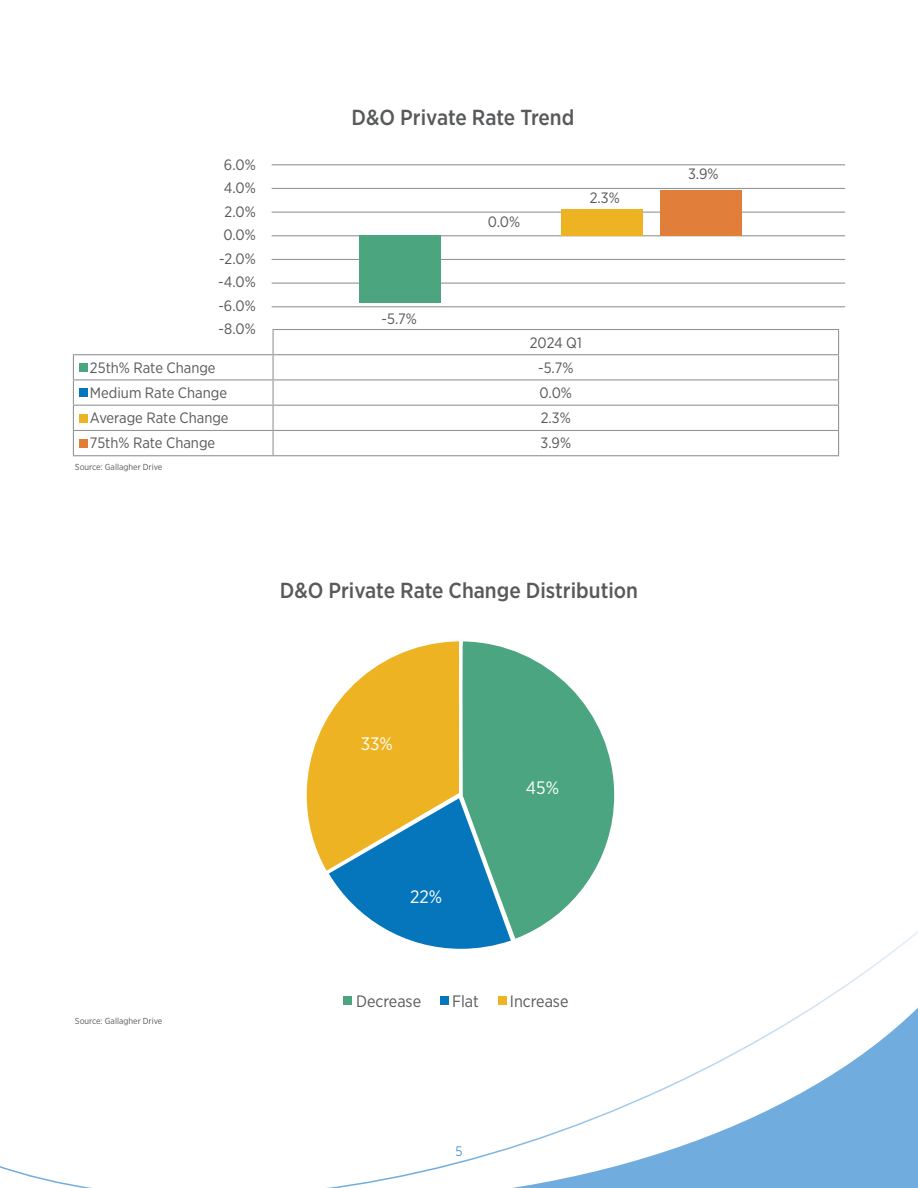
<style>
.page{position:relative;width:918px;height:1188px;background:#fff}
.page>*{position:absolute;margin:0;border:0;box-sizing:border-box;transform-origin:0 0}
.t1{font:500 21.75px "Gotham Narrow";color:#58595b}
.t2{font:18px "Gotham Narrow";color:#fff}
.t3{font:16.5px "Gotham Narrow";color:#58595b}
.t4{font:15px/23.5px "Gotham Narrow";color:#58595b;text-align:center}
.t5{font:300 13.5px "Gotham Narrow";color:#0075bc}
.t6{font:8.7px "Gotham Narrow";color:#58595b}
</style>
<div class="page">
<svg style="left:0;top:931px;width:918px;height:257px"></svg>
<hr style="left:272px;top:164px;width:573px;height:1px;background:#949698">
<hr style="left:272px;top:212px;width:573px;height:1px;background:#949698">
<hr style="left:272px;top:306px;width:573px;height:1px;background:#949698">
<hr style="left:272px;top:188px;width:573px;height:1px;background:#949698">
<hr style="left:272px;top:235px;width:573px;height:1px;background:#949698">
<hr style="left:272px;top:259px;width:573px;height:1px;background:#949698">
<hr style="left:272px;top:283px;width:573px;height:1px;background:#949698">
<div style="left:660px;top:190px;width:82px;height:46px;background:#e07e3a"></div>
<div style="left:561px;top:209px;width:81px;height:27px;background:#eeb323"></div>
<div style="left:360px;top:236px;width:81px;height:67px;background:#4ba680"></div>
<hr style="left:273px;top:329px;width:566px;height:1px;background:#949698">
<hr style="left:73px;top:354px;width:200px;height:1px;background:#949698">
<hr style="left:273px;top:354px;width:566px;height:1px;background:#949698">
<hr style="left:73px;top:379px;width:200px;height:1px;background:#949698">
<hr style="left:273px;top:379px;width:566px;height:1px;background:#949698">
<hr style="left:73px;top:405px;width:200px;height:1px;background:#949698">
<hr style="left:273px;top:405px;width:566px;height:1px;background:#949698">
<hr style="left:73px;top:430px;width:200px;height:1px;background:#949698">
<svg style="left:73px;top:355px;width:1px;height:100px"></svg>
<hr style="left:273px;top:430px;width:566px;height:1px;background:#949698">
<svg style="left:273px;top:330px;width:1px;height:125px"></svg>
<svg style="left:838px;top:330px;width:1px;height:125px"></svg>
<hr style="left:73px;top:455px;width:200px;height:1px;background:#949698">
<hr style="left:273px;top:455px;width:566px;height:1px;background:#949698">
<div style="left:79px;top:363px;width:8px;height:8px;background:#4ba580"></div>
<div style="left:79px;top:389px;width:8px;height:8px;background:#0576bc"></div>
<div style="left:79px;top:414px;width:8px;height:9px;background:#eeb222"></div>
<div style="left:79px;top:439px;width:8px;height:8px;background:#e27f37"></div>
<svg style="left:511px;top:650px;width:103px;height:289px;fill:#4ba580"></svg>
<svg style="left:307px;top:641px;width:204px;height:308px"></svg>
<div style="left:343px;top:996px;width:9px;height:9px;background:#4ba580"></div>
<div style="left:440px;top:996px;width:8px;height:9px;background:#0576bc"></div>
<div style="left:498px;top:996px;width:8px;height:9px;background:#edb322"></div>
<h1 class="t1" style="left:352px;top:104px;width:224px">D&amp;O Private Rate Trend</h1>
<p class="t4" style="left:218px;top:153px;width:39px">6.0%<br>4.0%<br>2.0%<br>0.0% -2.0% -4.0% -6.0% -8.0%</p>
<p class="t4" style="left:688px;top:162px;width:32px">3.9%</p>
<p class="t4" style="left:590px;top:185px;width:32px">2.3%</p>
<p class="t4" style="left:488px;top:210px;width:34px">0.0%</p>
<p class="t4" style="left:382px;top:306px;width:37px">-5.7%</p>
<p class="t4" style="left:530px;top:330px;width:53px">2024 Q1</p>
<p class="t4" style="left:90px;top:355px;width:127px">25th% Rate Change</p>
<p class="t4" style="left:538px;top:355px;width:37px">-5.7%</p>
<p class="t4" style="left:90px;top:381px;width:139px">Medium Rate Change</p>
<p class="t4" style="left:540px;top:381px;width:34px">0.0%</p>
<p class="t4" style="left:90px;top:406px;width:140px">Average Rate Change</p>
<p class="t4" style="left:541px;top:406px;width:32px">2.3%</p>
<p class="t4" style="left:90px;top:431px;width:127px">75th% Rate Change</p>
<p class="t4" style="left:541px;top:431px;width:32px">3.9%</p>
<p class="t6" style="left:75px;top:461px;width:89px">Source: Gallagher Drive</p>
<p class="t6" style="left:75px;top:1016px;width:89px">Source: Gallagher Drive</p>
<h1 class="t1" style="left:280px;top:576px;width:360px">D&amp;O Private Rate Change Distribution</h1>
<p class="t2" style="left:361px;top:733px;width:34px">33%</p>
<p class="t2" style="left:410px;top:885px;width:33px">22%</p>
<p class="t2" style="left:526px;top:776px;width:35px">45%</p>
<p class="t3" style="left:356px;top:991px;width:67px">Decrease</p>
<p class="t3" style="left:452px;top:991px;width:28px">Flat</p>
<p class="t3" style="left:510px;top:991px;width:60px">Increase</p>
<p class="t5" style="left:455px;top:1143px;width:9px">5</p>
</div>
